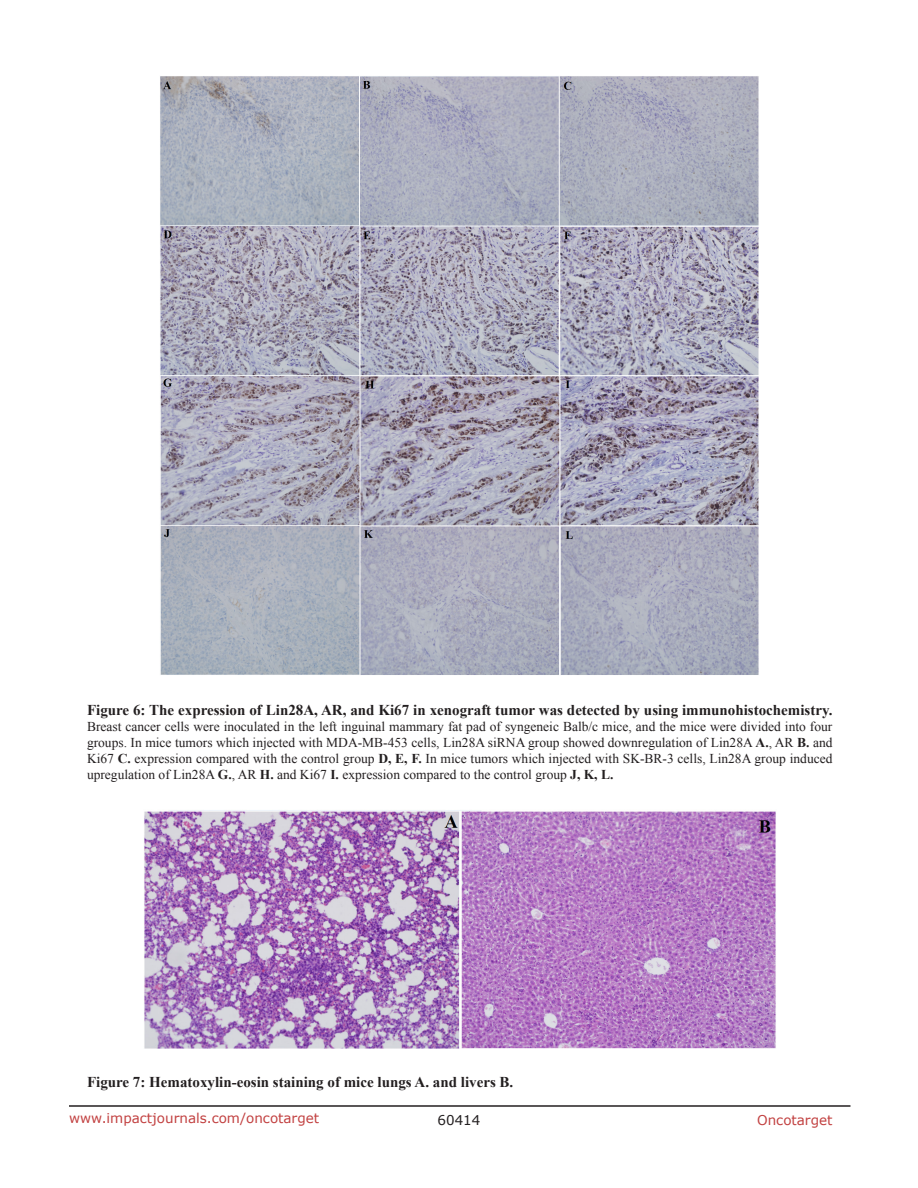
<style>
.page{position:relative;width:918px;height:1188px;background:#fff}
.page>*{position:absolute;margin:0;border:0;box-sizing:border-box;transform-origin:0 0}
.t1{font:700 15px "Times New Roman";color:#231f20}
.t2{font:13.5px/16.2px "Times New Roman";color:#231f20;text-align:justify}
.t3{font:13.5px "Verdana";color:#c24141}
.t4{font:13.5px "Verdana";color:#231f20}
.s1{font-weight:700}
</style>
<div class="page">
<hr style="left:69px;top:1105px;width:781px;height:2px;background:#231f20">
<img style="left:160px;top:76px;width:599px;height:599px">
<img style="left:144px;top:810px;width:632px;height:239px">
<p class="t1" style="left:87px;top:699px;width:747px">Figure 6: The expression of Lin28A, AR, and Ki67 in xenograft tumor was detected by using immunohistochemistry.</p>
<p class="t2" style="left:87px;top:718px;width:747px">Breast cancer cells were inoculated in the left inguinal mammary fat pad of syngeneic Balb/c mice, and the mice were divided into four groups. In mice tumors which injected with MDA-MB-453 cells, Lin28A siRNA group showed downregulation of Lin28A <span class="s1">A.</span>, AR <span class="s1">B.</span> and Ki67 <span class="s1">C.</span> expression compared with the control group <span class="s1">D, E, F.</span> In mice tumors which injected with SK-BR-3 cells, Lin28A group induced upregulation of Lin28A <span class="s1">G.</span>, AR <span class="s1">H.</span> and Ki67 <span class="s1">I.</span> expression compared to the control group <span class="s1">J, K, L.</span></p>
<p class="t1" style="left:87px;top:1072px;width:428px">Figure 7: Hematoxylin-eosin staining of mice lungs A. and livers B.</p>
<p class="t3" style="left:69px;top:1109px;width:252px">www.impactjournals.com/oncotarget</p>
<p class="t4" style="left:438px;top:1111px;width:44px">60414</p>
<p class="t3" style="left:757px;top:1111px;width:77px">Oncotarget</p>
</div>
